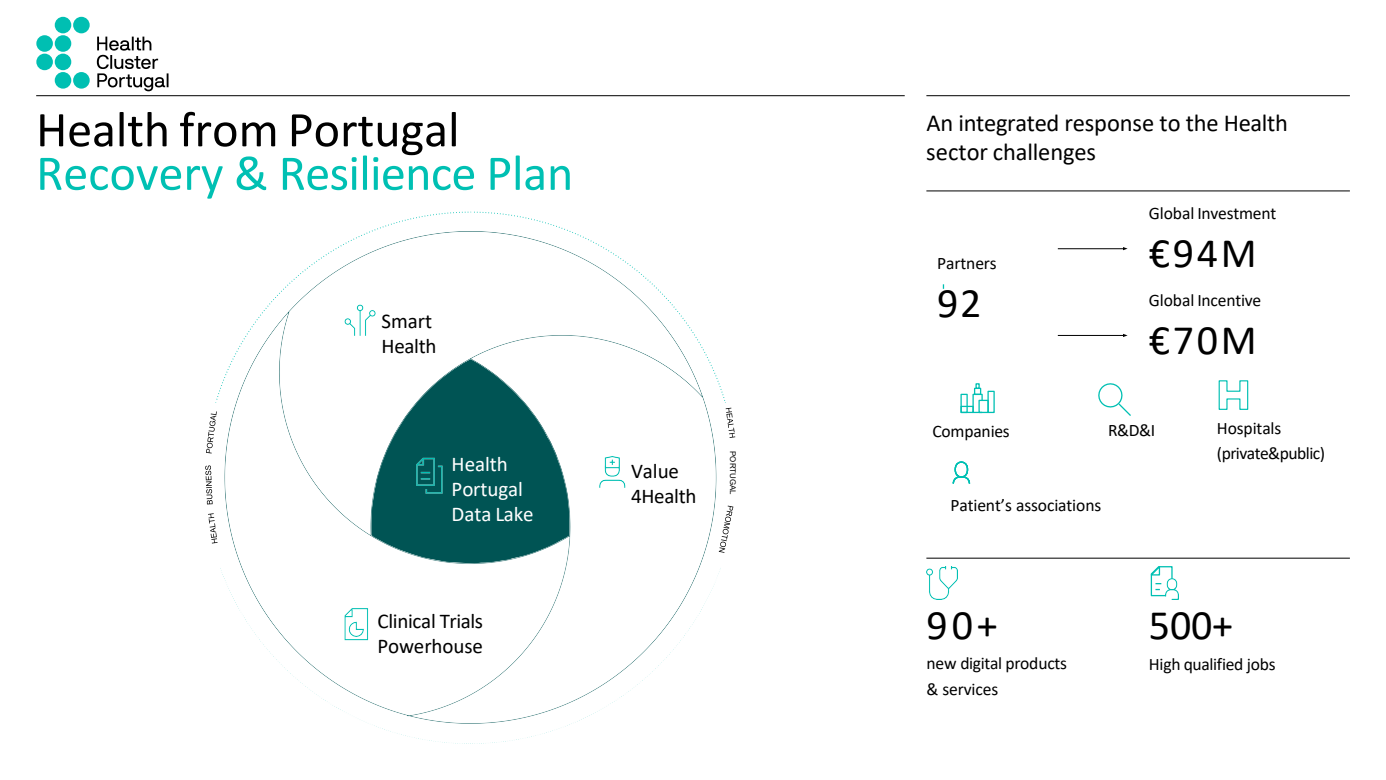
<style>
.page{position:relative;width:1386px;height:780px;background:#fff}
.page>*{position:absolute;margin:0;border:0;box-sizing:border-box;transform-origin:0 0}
.t1{font:50.31px/43.5px "Calibri";letter-spacing:-.005em;color:#00c0b3}
.t2{font:42px "Calibri";letter-spacing:.065em;color:#000}
.t3{font:24.5px/29.4px "Calibri";letter-spacing:-.005em;color:#000}
.t4{font:21px/25.2px "Calibri";letter-spacing:-.015em;color:#000}
.t5{font:21px/25.2px "Calibri";letter-spacing:-.005em;color:#fff}
.t6{font:17.5px "Calibri";letter-spacing:-.01em;color:#000}
.t7{font:17.5px/24.5px "Calibri";letter-spacing:-.03em;color:#000}
.t8{font:7.88px "Arial";color:#000}
.s1{color:#000}
</style>
<div class="page">
<hr style="left:926px;top:95px;width:423px;height:1px;background:#000">
<hr style="left:926px;top:191px;width:423px;height:1px;background:#000">
<hr style="left:1057px;top:248px;width:67px;height:1px;background:#000">
<svg style="left:1122px;top:247px;width:5px;height:3px"></svg>
<hr style="left:926px;top:557px;width:423px;height:1px;background:#000">
<hr style="left:36px;top:95px;width:868px;height:1px;background:#000">
<div style="left:960px;top:405px;width:13px;height:8px;border:1px solid #00c0b3"></div>
<svg style="left:971px;top:383px;width:12px;height:30px"></svg>
<div style="left:978px;top:399px;width:10px;height:14px;border:1px solid #00c0b3"></div>
<div style="left:960px;top:393px;width:7px;height:20px;border:1px solid #00c0b3"></div>
<div style="left:987px;top:390px;width:7px;height:23px;border:1px solid #00c0b3"></div>
<svg style="left:1098px;top:383px;width:33px;height:33px"></svg>
<img style="left:926px;top:566px;width:31px;height:32px">
<svg style="left:1150px;top:566px;width:23px;height:30px"></svg>
<img style="left:1164px;top:578px;width:13px;height:19px">
<img style="left:220px;top:232px;width:500px;height:510px">
<div style="left:73px;top:72px;width:17px;height:17px;background:#00bfb2;border-radius:50%"></div>
<div style="left:55px;top:72px;width:16px;height:17px;background:#00bfb2;border-radius:50%"></div>
<div style="left:55px;top:54px;width:16px;height:16px;background:#00bfb2;border-radius:50%"></div>
<div style="left:36px;top:54px;width:17px;height:16px;background:#00bfb2;border-radius:50%"></div>
<div style="left:55px;top:35px;width:16px;height:17px;background:#00bfb2;border-radius:50%"></div>
<div style="left:36px;top:35px;width:17px;height:17px;background:#00bfb2;border-radius:50%"></div>
<div style="left:55px;top:17px;width:16px;height:16px;background:#00bfb2;border-radius:50%"></div>
<div style="left:73px;top:17px;width:17px;height:16px;background:#00bfb2;border-radius:50%"></div>
<svg style="left:97px;top:37px;width:71px;height:54px"></svg>
<svg style="left:208px;top:513px;width:9px;height:30px"></svg>
<svg style="left:205px;top:465px;width:7px;height:39px"></svg>
<svg style="left:206px;top:411px;width:11px;height:42px"></svg>
<svg style="left:725px;top:402px;width:10px;height:35px"></svg>
<svg style="left:718px;top:505px;width:15px;height:47px"></svg>
<hr style="left:1057px;top:335px;width:67px;height:1px;background:#000">
<svg style="left:1122px;top:333px;width:5px;height:4px"></svg>
<svg style="left:1218px;top:380px;width:30px;height:30px"></svg>
<svg style="left:952px;top:461px;width:18px;height:23px"></svg>
<p class="t1" style="left:36px;top:106px;width:538px"><span class="s1">Health from Portugal<br></span>Recovery &amp; Resilience Plan</p>
<p class="t3" style="left:926px;top:107px;width:363px">An integrated response to the Health sector challenges</p>
<p class="t6" style="left:1148px;top:201px;width:129px">Global Investment</p>
<p class="t2" style="left:1148px;top:224px;width:109px">€94M</p>
<p class="t6" style="left:937px;top:251px;width:61px">Partners</p>
<p class="t2" style="left:937px;top:274px;width:46px">92</p>
<p class="t6" style="left:1148px;top:288px;width:114px">Global Incentive</p>
<p class="t2" style="left:1148px;top:310px;width:109px">€70M</p>
<p class="t4" style="left:381px;top:308px;width:57px">Smart<br>Health</p>
<p class="t5" style="left:451px;top:450px;width:83px">Health<br>Portugal<br>Data Lake</p>
<p class="t4" style="left:631px;top:457px;width:67px">Value<br>4Health</p>
<p class="t8" style="left:738px;top:451px;width:45px;rotate:90deg">PORTUGAL</p>
<p class="t4" style="left:377px;top:607px;width:107px">Clinical Trials<br>Powerhouse</p>
<p class="t6" style="left:932px;top:419px;width:79px">Companies</p>
<p class="t6" style="left:1107px;top:418px;width:49px">R&amp;D&amp;I</p>
<p class="t6" style="left:950px;top:492px;width:152px">Patient’s associations</p>
<p class="t7" style="left:1216px;top:415px;width:110px">Hospitals (private&amp;public)</p>
<p class="t2" style="left:926px;top:595px;width:73px">90+</p>
<p class="t6" style="left:926px;top:651px;width:142px">new digital products</p>
<p class="t6" style="left:926px;top:676px;width:73px">&amp; services</p>
<p class="t2" style="left:1148px;top:595px;width:86px">500+</p>
<p class="t6" style="left:1148px;top:651px;width:128px">High qualified jobs</p>
</div>
